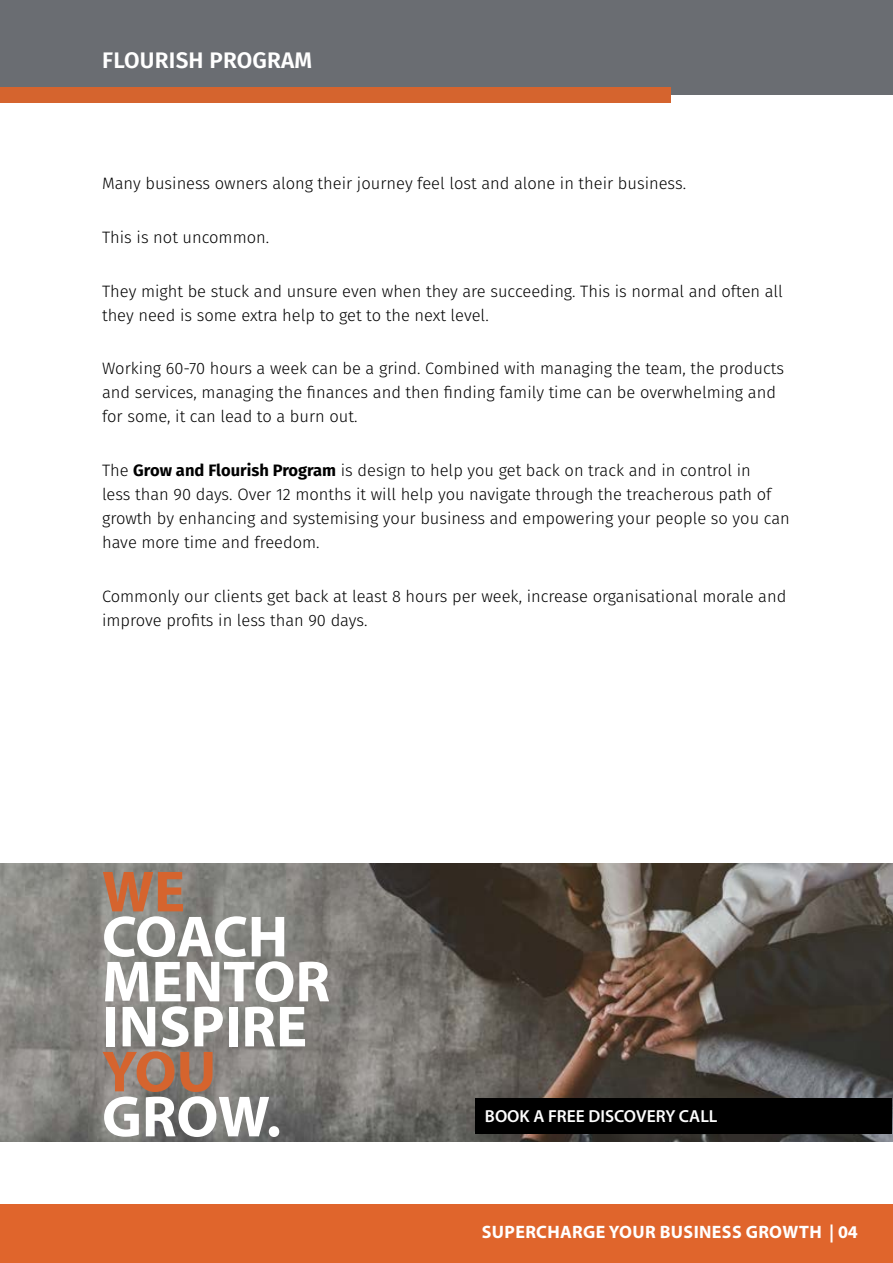
<style>
.page{position:relative;width:893px;height:1263px;background:#fff}
.page>*{position:absolute;margin:0;border:0;box-sizing:border-box;transform-origin:0 0}
.t1{font:700 58.5px/45px "Myriad Pro";color:#fff}
.t2{font:700 58.5px "Myriad Pro";color:#d5642e}
.t3{font:600 22.5px "Fira Sans";letter-spacing:.01em;color:#fff}
.t4{font:700 18px "Myriad Pro";letter-spacing:.02em;color:#fff}
.t5{font:600 17.4px "Myriad Pro";color:#fdfdfd}
.t6{font:300 16.5px/24px "Fira Sans";color:#000}
.s1{font-weight:700}
</style>
<div class="page">
<div style="left:0;top:1204px;width:893px;height:59px;background:#e0652c"></div>
<div style="left:0;top:0;width:893px;height:95px;background:#6a6d72"></div>
<div style="left:0;top:87px;width:670px;height:15px;background:#d5642e"></div>
<img style="left:0;top:863px;width:893px;height:279px">
<div style="left:475px;top:1098px;width:416px;height:35px;background:#000"></div>
<h2 class="t3" style="left:102px;top:42px;width:212px">FLOURISH PROGRAM</h2>
<p class="t6" style="left:102px;top:171px;width:586px">Many business owners along their journey feel lost and alone in their business.</p>
<p class="t6" style="left:102px;top:225px;width:169px">This is not uncommon.</p>
<p class="t6" style="left:102px;top:279px;width:682px">They might be stuck and unsure even when they are succeeding. This is normal and often all they need is some extra help to get to the next level.</p>
<p class="t6" style="left:102px;top:356px;width:683px">Working 60-70 hours a week can be a grind. Combined with managing the team, the products and services, managing the finances and then finding family time can be overwhelming and for some, it can lead to a burn out.</p>
<p class="t6" style="left:102px;top:458px;width:689px">The <span class="s1">Grow and Flourish Program</span> is design to help you get back on track and in control in<br>less than 90 days. Over 12 months it will help you navigate through the treacherous path of growth by enhancing and systemising your business and empowering your people so you can have more time and freedom.</p>
<p class="t6" style="left:102px;top:584px;width:686px">Commonly our clients get back at least 8 hours per week, increase organisational morale and improve profits in less than 90 days.</p>
<h1 class="t2" style="left:102px;top:853px;width:85px">WE</h1>
<h1 class="t1" style="left:102px;top:912px;width:230px">COACH<br>MENTOR<br>INSPIRE</h1>
<h1 class="t2" style="left:102px;top:1033px;width:116px">YOU</h1>
<h1 class="t1" style="left:102px;top:1092px;width:181px">GROW.</h1>
<p class="t5" style="left:485px;top:1105px;width:234px">BOOK A FREE DISCOVERY CALL</p>
<p class="t4" style="left:482px;top:1220px;width:378px">SUPERCHARGE YOUR BUSINESS GROWTH | 04</p>
</div>
